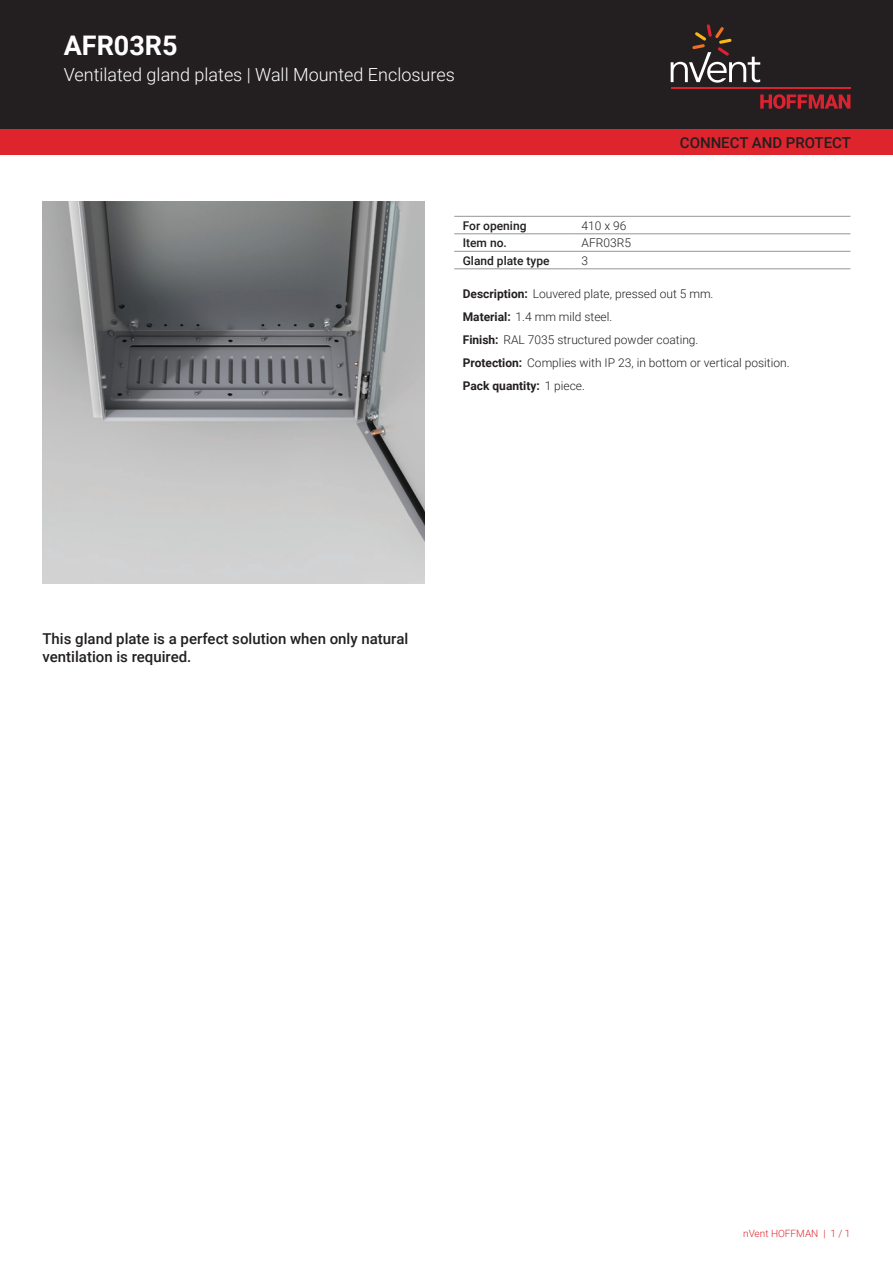
<style>
.page{position:relative;width:893px;height:1263px;background:#fff}
.page>*{position:absolute;margin:0;border:0;box-sizing:border-box;transform-origin:0 0}
.t1{font:700 27px "Roboto";color:#fff}
.t2{font:300 18px "Roboto";color:#fff}
.t3{font:500 15px/18px "Roboto";color:#231f20}
.t4{font:300 12px/23px "Roboto";color:#231f20}
.t5{font:500 12px "Roboto";color:#231f20}
.t6{font:300 10.05px "Roboto";color:#de252e}
.s1{font-weight:700}
</style>
<div class="page">
<div style="left:0;top:0;width:893px;height:129px;background:#231f20"></div>
<svg style="left:760px;top:94px;width:90px;height:15px"></svg>
<hr style="left:671px;top:88px;width:179px;height:1px;background:#db2230">
<svg style="left:671px;top:24px;width:89px;height:59px"></svg>
<div style="left:0;top:129px;width:893px;height:26px;background:#de252e"></div>
<hr style="left:454px;top:216px;width:119px;height:1px;background:#939598">
<hr style="left:454px;top:234px;width:119px;height:1px;background:#939598">
<hr style="left:573px;top:216px;width:277px;height:1px;background:#939598">
<hr style="left:573px;top:234px;width:277px;height:1px;background:#939598">
<hr style="left:454px;top:251px;width:119px;height:1px;background:#939598">
<hr style="left:454px;top:269px;width:119px;height:1px;background:#939598">
<hr style="left:573px;top:251px;width:277px;height:1px;background:#939598">
<hr style="left:573px;top:269px;width:277px;height:1px;background:#939598">
<img style="left:43px;top:202px;width:381px;height:382px">
<img style="left:154px;top:314px;width:158px;height:158px">
<h1 class="t1" style="left:64px;top:27px;width:115px">AFR03R5</h1>
<h2 class="t2" style="left:64px;top:62px;width:392px">Ventilated gland plates | Wall Mounted Enclosures</h2>
<p class="t3" style="left:680px;top:133px;width:173px">CONNECT AND PROTECT</p>
<p class="t5" style="left:463px;top:217px;width:65px">For opening</p>
<p class="t4" style="left:582px;top:213px;width:46px">410 x 96</p>
<p class="t5" style="left:463px;top:234px;width:46px">Item no.</p>
<p class="t4" style="left:582px;top:231px;width:51px">AFR03R5</p>
<p class="t5" style="left:463px;top:252px;width:88px">Gland plate type</p>
<p class="t4" style="left:582px;top:248px;width:8px">3</p>
<p class="t4" style="left:463px;top:282px;width:328px"><span class="s1">Description:</span> Louvered plate, pressed out 5 mm.<br><span class="s1">Material:</span> 1.4 mm mild steel.<br><span class="s1">Finish:</span> RAL 7035 structured powder coating.<br><span class="s1">Protection:</span> Complies with IP 23, in bottom or vertical position.<br><span class="s1">Pack quantity:</span> 1 piece.</p>
<p class="t3" style="left:43px;top:629px;width:367px">This gland plate is a perfect solution when only natural ventilation is required.</p>
<p class="t6" style="left:743px;top:1226px;width:109px">nVent HOFFMAN | 1 / 1</p>
</div>
